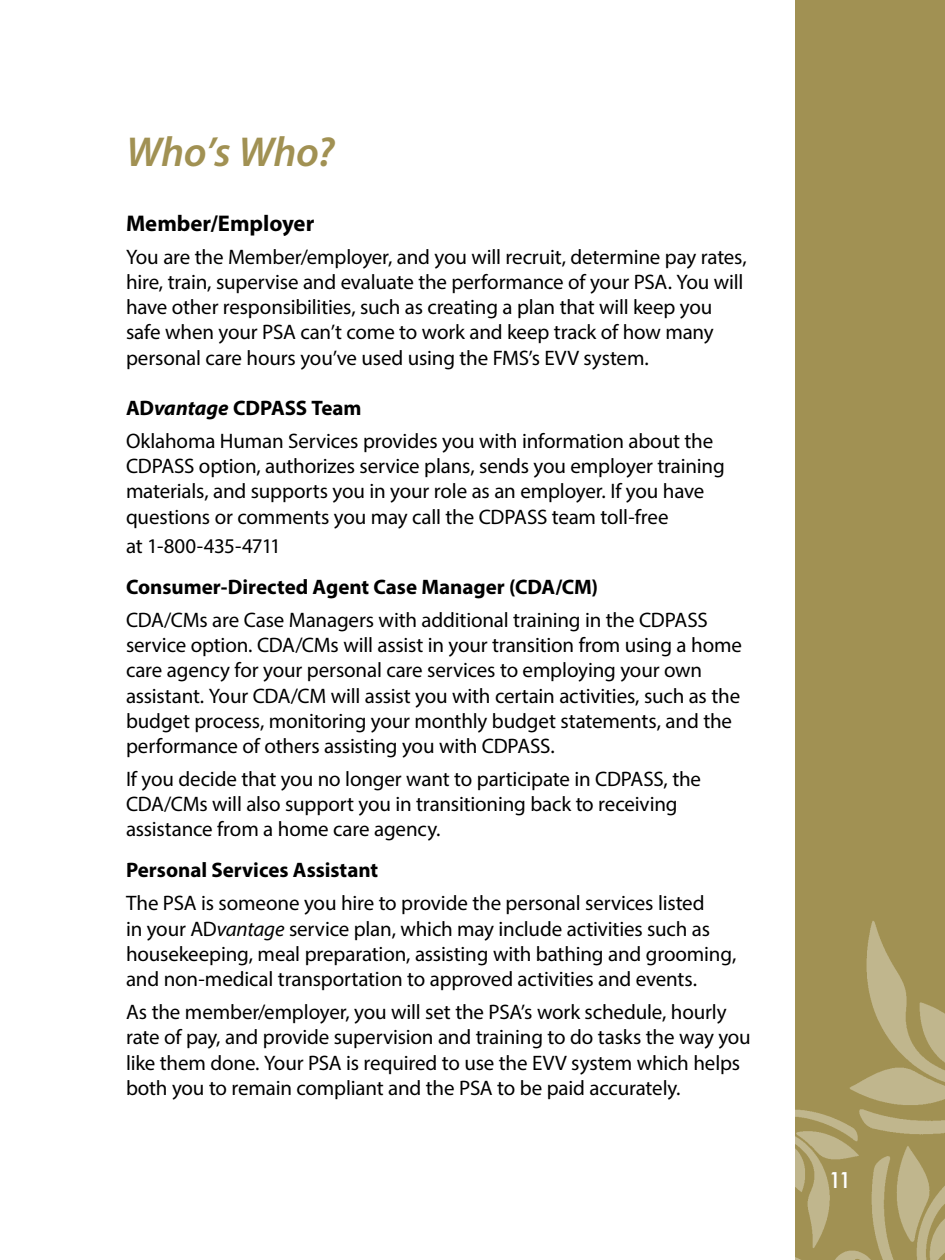
<style>
.page{position:relative;width:945px;height:1260px;background:#fff}
.page>*{position:absolute;margin:0;border:0;box-sizing:border-box;transform-origin:0 0}
.t1{font:italic 600 42px "Myriad Pro";letter-spacing:-.01em;color:#a19153}
.t2{font:700 22.75px "Myriad Pro";color:#000}
.t3{font:500 21.18px "Futura";color:#fff}
.t4{font:21px/25.2px "Myriad Pro";letter-spacing:-.01em;color:#000}
.t5{font:700 21px "Myriad Pro";color:#000}
.t6{font:21px "Myriad Pro";letter-spacing:-.035em;color:#000}
.s1{font-style:italic}
</style>
<div class="page">
<div style="left:795px;top:0;width:150px;height:1260px;background:#a19153"></div>
<img style="left:795px;top:921px;width:150px;height:339px">
<p class="t1" style="left:126px;top:125px;width:210px">Who’s Who?</p>
<p class="t2" style="left:126px;top:208px;width:190px">Member/Employer</p>
<p class="t4" style="left:126px;top:244px;width:622px">You are the Member/employer, and you will recruit, determine pay rates,</p>
<p class="t4" style="left:126px;top:269px;width:619px">hire, train, supervise and evaluate the performance of your PSA. You will</p>
<p class="t4" style="left:126px;top:294px;width:588px">have other responsibilities, such as creating a plan that will keep you</p>
<p class="t4" style="left:126px;top:319px;width:589px">safe when your PSA can’t come to work and keep track of how many</p>
<p class="t4" style="left:126px;top:345px;width:524px">personal care hours you’ve used using the FMS’s EVV system.</p>
<p class="t5" style="left:126px;top:394px;width:237px">AD<span class="s1">vantage</span> CDPASS Team</p>
<p class="t4" style="left:126px;top:428px;width:600px">Oklahoma Human Services provides you with information about the CDPASS option, authorizes service plans, sends you employer training materials, and supports you in your role as an employer. If you have questions or comments you may call the CDPASS team toll-free</p>
<p class="t6" style="left:126px;top:533px;width:156px">at 1-800-435-4711</p>
<p class="t5" style="left:126px;top:573px;width:474px">Consumer-Directed Agent Case Manager (CDA/CM)</p>
<p class="t4" style="left:126px;top:607px;width:583px">CDA/CMs are Case Managers with additional training in the CDPASS</p>
<p class="t4" style="left:126px;top:632px;width:618px">service option. CDA/CMs will assist in your transition from using a home</p>
<p class="t4" style="left:126px;top:657px;width:578px">care agency for your personal care services to employing your own</p>
<p class="t4" style="left:126px;top:683px;width:616px">assistant. Your CDA/CM will assist you with certain activities, such as the</p>
<p class="t4" style="left:126px;top:708px;width:608px">budget process, monitoring your monthly budget statements, and the</p>
<p class="t4" style="left:126px;top:733px;width:430px">performance of others assisting you with CDPASS.</p>
<p class="t4" style="left:126px;top:766px;width:577px">If you decide that you no longer want to participate in CDPASS, the</p>
<p class="t4" style="left:126px;top:791px;width:553px">CDA/CMs will also support you in transitioning back to receiving</p>
<p class="t4" style="left:126px;top:816px;width:316px">assistance from a home care agency.</p>
<p class="t5" style="left:126px;top:857px;width:254px">Personal Services Assistant</p>
<p class="t4" style="left:126px;top:890px;width:580px">The PSA is someone you hire to provide the personal services listed</p>
<p class="t4" style="left:126px;top:916px;width:586px">in your AD<span class="s1">vantage</span> service plan, which may include activities such as</p>
<p class="t4" style="left:126px;top:941px;width:612px">housekeeping, meal preparation, assisting with bathing and grooming,</p>
<p class="t4" style="left:126px;top:966px;width:573px">and non-medical transportation to approved activities and events.</p>
<p class="t4" style="left:126px;top:999px;width:602px">As the member/employer, you will set the PSA’s work schedule, hourly</p>
<p class="t4" style="left:126px;top:1024px;width:626px">rate of pay, and provide supervision and training to do tasks the way you</p>
<p class="t4" style="left:126px;top:1050px;width:616px">like them done. Your PSA is required to use the EVV system which helps both you to remain compliant and the PSA to be paid accurately.</p>
<p class="t3" style="left:828px;top:1165px;width:25px">11</p>
</div>
